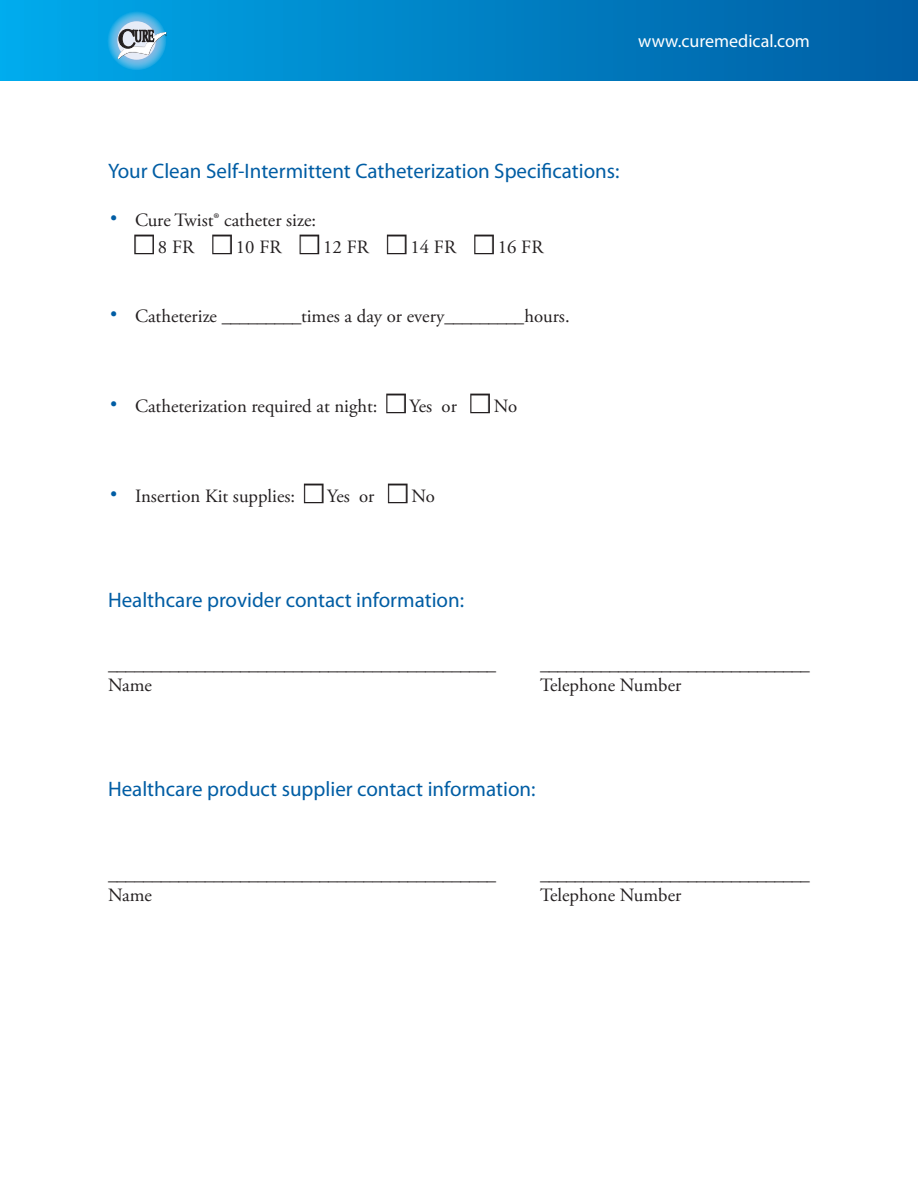
<style>
.page{position:relative;width:918px;height:1188px;background:#fff}
.page>*{position:absolute;margin:0;border:0;box-sizing:border-box;transform-origin:0 0}
.t1{font:45px "Adobe Garamond Pro";color:#005da4}
.t2{font:21px "Myriad Pro";color:#005da4}
.t3{font:18.75px "Adobe Garamond Pro";color:#231f20}
.t4{font:18px "Myriad Pro";color:#fff}
</style>
<div class="page">
<div style="left:0;top:0;width:918px;height:81px;background:linear-gradient(to right,#00aaeb,#005da3)"></div>
<svg style="left:107px;top:11px;width:59px;height:59px"></svg>
<div style="left:117px;top:21px;width:39px;height:39px;background:#e7ecf7;border-radius:50%"></div>
<svg style="left:117px;top:29px;width:50px;height:31px"></svg>
<p class="t4" style="left:638px;top:31px;width:173px">www.curemedical.com</p>
<p class="t2" style="left:108px;top:159px;width:513px">Your Clean Self-Intermittent Catheterization Specifications:</p>
<p class="t1" style="left:108px;top:186px;width:13px">·</p>
<p class="t3" style="left:135px;top:209px;width:183px">Cure Twist® catheter size:</p>
<p class="t3" style="left:135px;top:236px;width:410px">■ 8 FR ■ 10 FR ■ 12 FR ■ 14 FR ■ 16 FR</p>
<p class="t1" style="left:108px;top:282px;width:13px">·</p>
<p class="t3" style="left:135px;top:305px;width:436px">Catheterize _________times a day or every_________hours.</p>
<p class="t1" style="left:108px;top:372px;width:13px">·</p>
<p class="t3" style="left:135px;top:395px;width:384px">Catheterization required at night: ■ Yes or ■ No</p>
<p class="t1" style="left:108px;top:462px;width:13px">·</p>
<p class="t3" style="left:135px;top:485px;width:301px">Insertion Kit supplies: ■ Yes or ■ No</p>
<p class="t2" style="left:108px;top:588px;width:358px">Healthcare provider contact information:</p>
<p class="t3" style="left:108px;top:653px;width:390px">____________________________________________</p>
<p class="t3" style="left:540px;top:653px;width:272px">_______________________________</p>
<p class="t3" style="left:108px;top:674px;width:45px">Name</p>
<p class="t3" style="left:540px;top:674px;width:143px">Telephone Number</p>
<p class="t2" style="left:108px;top:777px;width:429px">Healthcare product supplier contact information:</p>
<p class="t3" style="left:108px;top:863px;width:390px">____________________________________________</p>
<p class="t3" style="left:540px;top:863px;width:272px">_______________________________</p>
<p class="t3" style="left:108px;top:884px;width:45px">Name</p>
<p class="t3" style="left:540px;top:884px;width:143px">Telephone Number</p>
</div>
